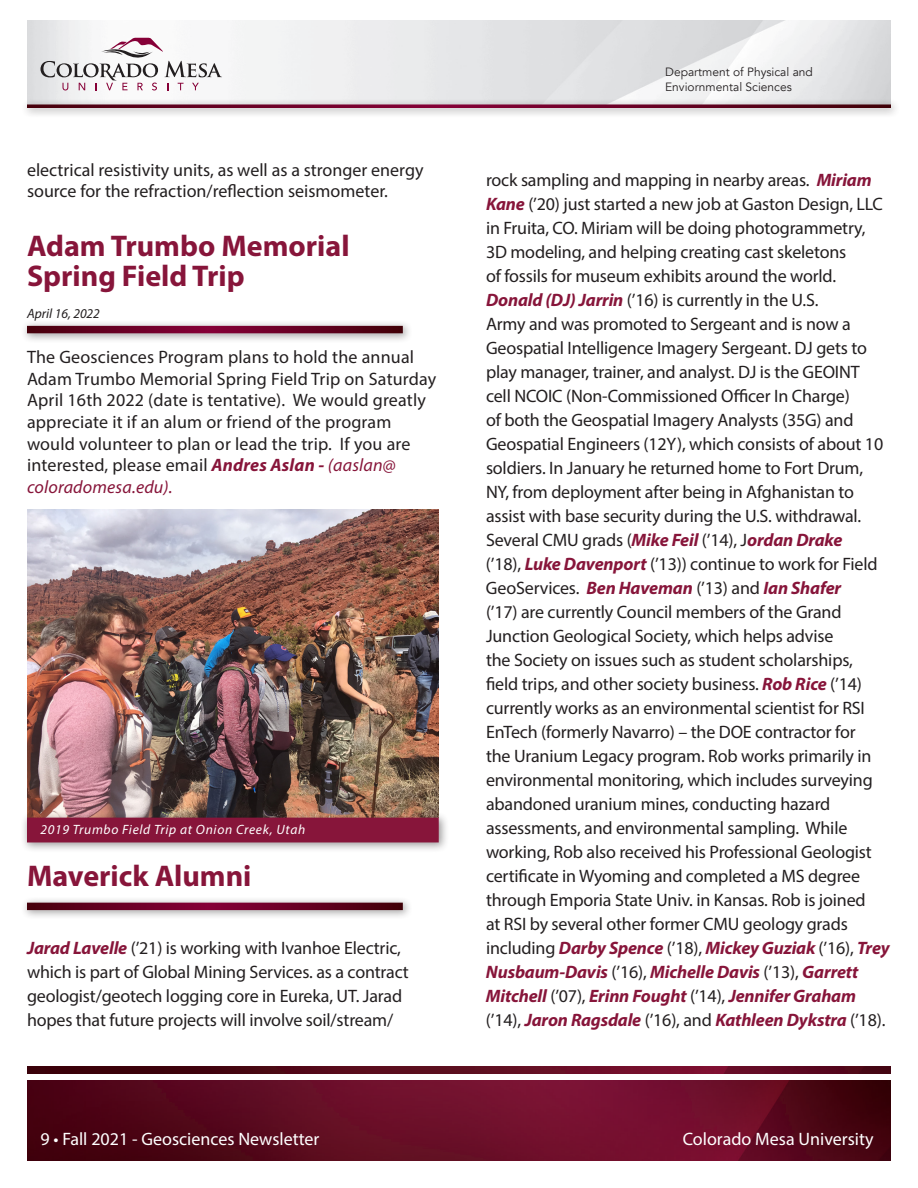
<style>
.page{position:relative;width:918px;height:1188px;background:#fff}
.page>*{position:absolute;margin:0;border:0;box-sizing:border-box;transform-origin:0 0}
.t1{font:700 30px "Myriad Pro";color:#87153a}
.t2{font:18px/24px "Myriad Pro";letter-spacing:-.01em;color:#231f20}
.t3{font:18px/21.6px "Myriad Pro";letter-spacing:.01em;color:#231f20}
.t4{font:18px "Myriad Pro";color:#fff}
.t5{font:italic 13.5px "Myriad Pro";letter-spacing:.05em;color:#fff}
.t6{font:italic 13.5px "Myriad Pro";color:#242021}
.t7{font:12px/14.4px "Avenir";color:#242021}
.s1{font-weight:700;font-style:italic;color:#87153a}
.s2{font-style:italic;color:#87153a}
</style>
<div class="page">
<img style="left:27px;top:1080px;width:864px;height:81px">
<img style="left:27px;top:1066px;width:864px;height:7px">
<img style="left:27px;top:20px;width:864px;height:78px">
<div style="left:21px;top:98px;width:880px;height:20px;background:#231f20;opacity:.45"></div>
<svg style="left:27px;top:104px;width:864px;height:4px;background:#731a37"></svg>
<div style="left:21px;top:896px;width:392px;height:24px;background:#231f20;opacity:.45"></div>
<svg style="left:27px;top:903px;width:376px;height:7px;background:#650021"></svg>
<div style="left:21px;top:320px;width:392px;height:23px;background:#231f20;opacity:.45"></div>
<svg style="left:27px;top:326px;width:376px;height:7px;background:#650021"></svg>
<svg style="left:41px;top:38px;width:181px;height:52px"></svg>
<img style="left:27px;top:509px;width:412px;height:302px">
<div style="left:21px;top:811px;width:428px;height:42px;background:#231f20;opacity:.45"></div>
<div style="left:27px;top:818px;width:412px;height:24px;background:#87153a"></div>
<p class="t7" style="left:665px;top:65px;width:149px">Department of Physical and<br>Enviornmental Sciences</p>
<p class="t2" style="left:27px;top:158px;width:398px;line-height:21.6px">electrical resistivity units, as well as a stronger energy source for the refraction/reflection seismometer.</p>
<p class="t2" style="left:486px;top:168px;width:405px">rock sampling and mapping in nearby areas. <span class="s1">Miriam Kane</span> (’20) just started a new job at Gaston Design, LLC in Fruita, CO. Miriam will be doing photogrammetry, 3D modeling, and helping creating cast skeletons<br>of fossils for museum exhibits around the world.<br><span class="s1">Donald (DJ) Jarrin</span> (’16) is currently in the U.S.<br>Army and was promoted to Sergeant and is now a Geospatial Intelligence Imagery Sergeant. DJ gets to play manager, trainer, and analyst. DJ is the GEOINT<br>cell NCOIC (Non-Commissioned Officer In Charge)<br>of both the Geospatial Imagery Analysts (35G) and Geospatial Engineers (12Y), which consists of about 10 soldiers. In January he returned home to Fort Drum, NY, from deployment after being in Afghanistan to assist with base security during the U.S. withdrawal.<br>Several CMU grads (<span class="s1">Mike Feil</span> (’14), J<span class="s1">ordan Drake<br></span>(’18), <span class="s1">Luke Davenport</span> (’13)) continue to work for Field GeoServices. <span class="s1">Ben Haveman</span> (’13) and <span class="s1">Ian Shafer<br></span>(’17) are currently Council members of the Grand Junction Geological Society, which helps advise<br>the Society on issues such as student scholarships,<br>field trips, and other society business. <span class="s1">Rob Rice</span> (’14) currently works as an environmental scientist for RSI EnTech (formerly Navarro) – the DOE contractor for<br>the Uranium Legacy program. Rob works primarily in environmental monitoring, which includes surveying abandoned uranium mines, conducting hazard assessments, and environmental sampling. While working, Rob also received his Professional Geologist certificate in Wyoming and completed a MS degree through Emporia State Univ. in Kansas. Rob is joined<br>at RSI by several other former CMU geology grads including <span class="s1">Darby Spence</span> (’18), <span class="s1">Mickey Guziak</span> (’16), <span class="s1">Trey Nusbaum-Davis</span> (’16), <span class="s1">Michelle Davis</span> (’13), <span class="s1">Garrett Mitchell</span> (’07), <span class="s1">Erinn Fought</span> (’14), <span class="s1">Jennifer Graham </span>(’14), <span class="s1">Jaron Ragsdale</span> (’16), and <span class="s1">Kathleen Dykstra</span> (’18).</p>
<p class="t1" style="left:27px;top:227px;width:324px">Adam Trumbo Memorial</p>
<p class="t1" style="left:27px;top:257px;width:219px">Spring Field Trip</p>
<p class="t6" style="left:27px;top:305px;width:74px">April 16, 2022</p>
<p class="t3" style="left:27px;top:346px;width:411px">The Geosciences Program plans to hold the annual Adam Trumbo Memorial Spring Field Trip on Saturday April 16th 2022 (date is tentative). We would greatly appreciate it if an alum or friend of the program would volunteer to plan or lead the trip. If you are interested, please email <span class="s1">Andres Aslan -</span> <span class="s2">(aaslan@ coloradomesa.edu).</span></p>
<p class="t5" style="left:40px;top:821px;width:266px">2019 Trumbo Field Trip at Onion Creek, Utah</p>
<p class="t1" style="left:27px;top:857px;width:226px">Maverick Alumni</p>
<p class="t2" style="left:27px;top:936px;width:383px"><span class="s1">Jarad Lavelle</span> (’21) is working with Ivanhoe Electric, which is part of Global Mining Services. as a contract geologist/geotech logging core in Eureka, UT. Jarad hopes that future projects will involve soil/stream/</p>
<p class="t4" style="left:40px;top:1127px;width:281px">9 • Fall 2021 - Geosciences Newsletter</p>
<p class="t4" style="left:683px;top:1127px;width:192px">Colorado Mesa University</p>
</div>
